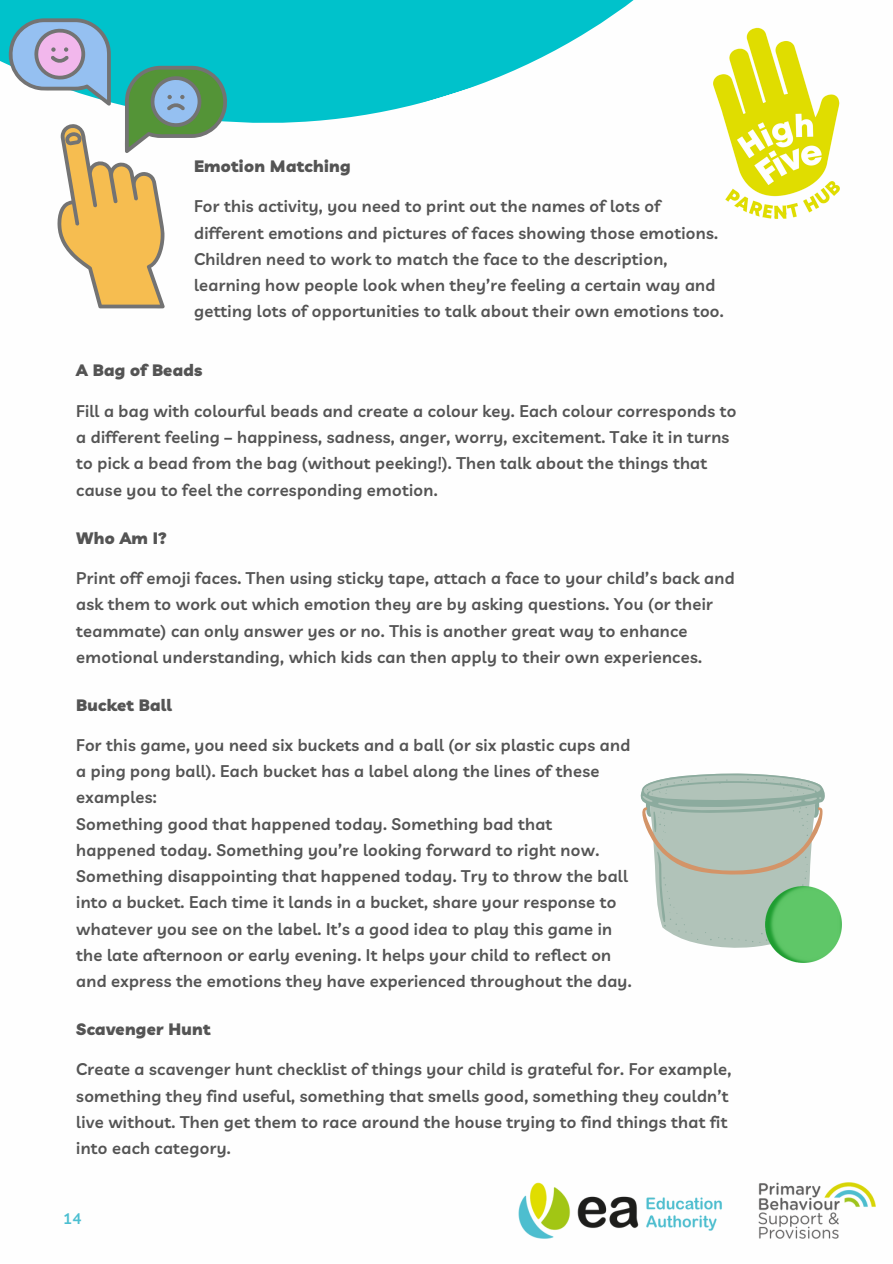
<style>
.page{position:relative;width:893px;height:1264px;background:#fff}
.page>*{position:absolute;margin:0;border:0;box-sizing:border-box;transform-origin:0 0}
.t1{font:600 16.5px/26.2px "Livvic";letter-spacing:.02em;color:#545454}
.t2{font:900 16.5px "Livvic";letter-spacing:.02em;color:#545454}
.t3{font:600 15px "Livvic";color:#4cbfd1}
</style>
<div class="page">
<svg style="left:0;top:0;width:634px;height:123px;fill:#00c2cb"></svg>
<img style="left:713px;top:27px;width:127px;height:192px">
<img style="left:519px;top:1182px;width:357px;height:56px">
<svg style="left:9px;top:18px;width:219px;height:290px"></svg>
<svg style="left:640px;top:773px;width:184px;height:174px;background:#b9c7bd"></svg>
<img style="left:765px;top:886px;width:76px;height:76px">
<p class="t2" style="left:194px;top:155px;width:158px">Emotion Matching</p>
<p class="t1" style="left:194px;top:193px;width:531px">For this activity, you need to print out the names of lots of different emotions and pictures of faces showing those emotions.<br>Children need to work to match the face to the description, learning how people look when they’re feeling a certain way and getting lots of opportunities to talk about their own emotions too.</p>
<p class="t2" style="left:76px;top:360px;width:128px">A Bag of Beads</p>
<p class="t1" style="left:76px;top:397px;width:661px">Fill a bag with colourful beads and create a colour key. Each colour corresponds to a different feeling – happiness, sadness, anger, worry, excitement. Take it in turns to pick a bead from the bag (without peeking!). Then talk about the things that cause you to feel the corresponding emotion.</p>
<p class="t2" style="left:76px;top:527px;width:92px">Who Am I?</p>
<p class="t1" style="left:76px;top:564px;width:659px">Print off emoji faces. Then using sticky tape, attach a face to your child’s back and ask them to work out which emotion they are by asking questions. You (or their teammate) can only answer yes or no. This is another great way to enhance emotional understanding, which kids can then apply to their own experiences.</p>
<p class="t2" style="left:76px;top:694px;width:97px">Bucket Ball</p>
<p class="t1" style="left:76px;top:731px;width:555px">For this game, you need six buckets and a ball (or six plastic cups and a ping pong ball). Each bucket has a label along the lines of these examples:</p>
<p class="t1" style="left:76px;top:810px;width:477px">Something good that happened today. Something bad that</p>
<p class="t1" style="left:76px;top:836px;width:557px">happened today. Something you’re looking forward to right now.<br>Something disappointing that happened today. Try to throw the ball into a bucket. Each time it lands in a bucket, share your response to whatever you see on the label. It’s a good idea to play this game in the late afternoon or early evening. It helps your child to reflect on and express the emotions they have experienced throughout the day.</p>
<p class="t2" style="left:76px;top:1018px;width:136px">Scavenger Hunt</p>
<p class="t1" style="left:76px;top:1056px;width:656px">Create a scavenger hunt checklist of things your child is grateful for. For example, something they find useful, something that smells good, something they couldn’t live without. Then get them to race around the house trying to find things that fit into each category.</p>
<p class="t3" style="left:63px;top:1208px;width:20px">14</p>
</div>
